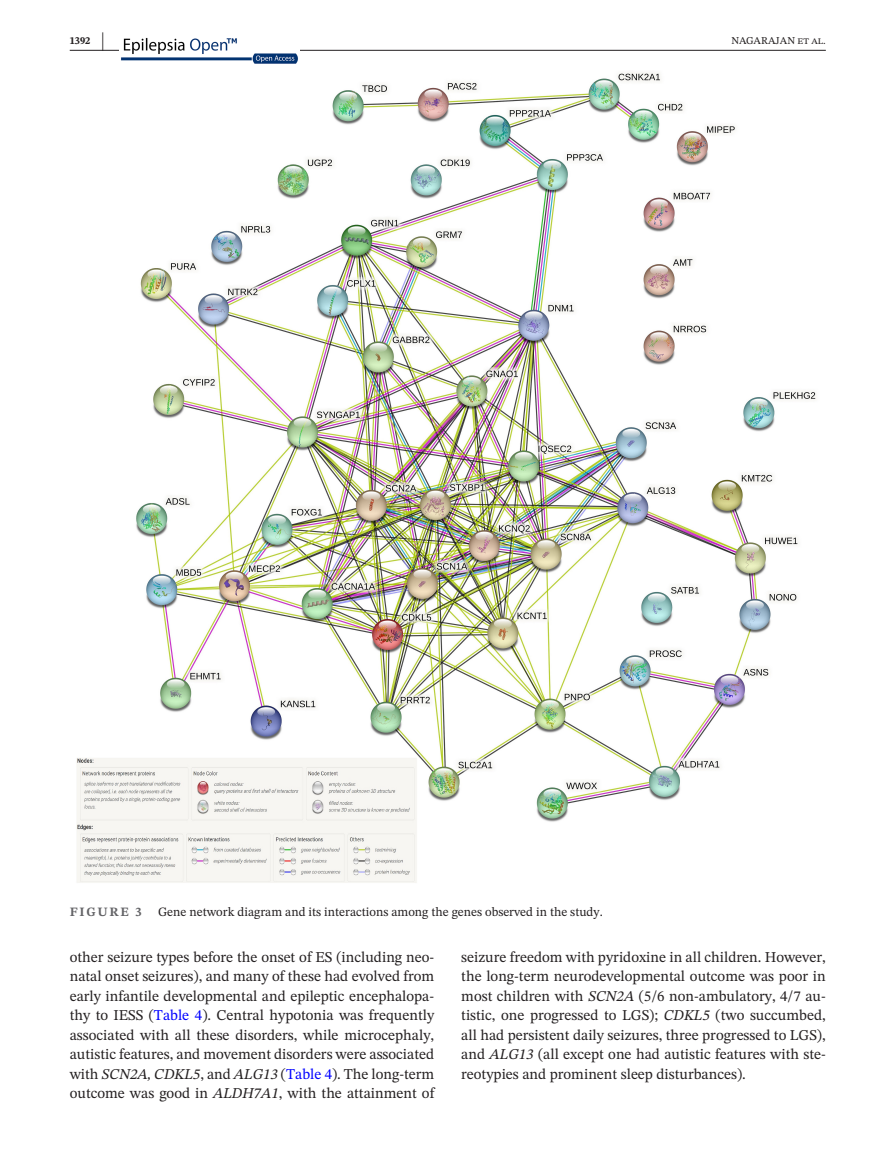
<style>
.page{position:relative;width:893px;height:1174px;background:#fff}
.page>*{position:absolute;margin:0;border:0;box-sizing:border-box;transform-origin:0 0}
.t1{font:15px/19.5px "STIX Two Text";color:#231f20;text-align:justify}
.t2{font:12.75px "STIX Two Text";color:#231f20}
.t3{font:700 12.75px "STIX Two Text";letter-spacing:.14em;color:#636366}
.t4{font:10.5px "STIX Two Text";color:#231f20}
.t5{font:700 10.5px "STIX Two Text";color:#231f20}
.s1{font-size:21.6px}
.s2{color:#00f}
.s3{font-style:italic}
</style>
<div class="page">
<hr style="left:70px;top:50px;width:756px;height:1px;background:#231f20">
<img style="left:119px;top:37px;width:180px;height:27px">
<img style="left:76px;top:72px;width:740px;height:811px">
<p class="t5" style="left:70px;top:33px;width:36px">1392 <span class="s1">|</span></p>
<p class="t4" style="left:731px;top:33px;width:96px">NAGARAJAN et al.</p>
<p class="t3" style="left:70px;top:902px;width:74px">FIGURE 3</p>
<p class="t2" style="left:158px;top:902px;width:446px">Gene network diagram and its interactions among the genes observed in the study.</p>
<p class="t1" style="left:70px;top:946px;width:366px">other seizure types before the onset of ES (including neo&shy;natal onset seizures), and many of these had evolved from early infantile developmental and epileptic encephalopa&shy;thy to IESS (<span class="s2">Table 4</span>). Central hypotonia was frequently associated with all these disorders, while microcephaly, autistic features, and movement disorders were associated with <span class="s3">SCN2A, CDKL5</span>, and <span class="s3">ALG13</span> (<span class="s2">Table 4</span>). The long-term outcome was good in <span class="s3">ALDH7A1</span>, with the attainment of</p>
<p class="t1" style="left:461px;top:946px;width:366px">seizure freedom with pyridoxine in all children. However, the long-term neurodevelopmental outcome was poor in most children with <span class="s3">SCN2A</span> (5/6 non-ambulatory, 4/7 au&shy;tistic, one progressed to LGS); <span class="s3">CDKL5</span> (two succumbed, all had persistent daily seizures, three progressed to LGS), and <span class="s3">ALG13</span> (all except one had autistic features with ste&shy;reotypies and prominent sleep disturbances).</p>
</div>
